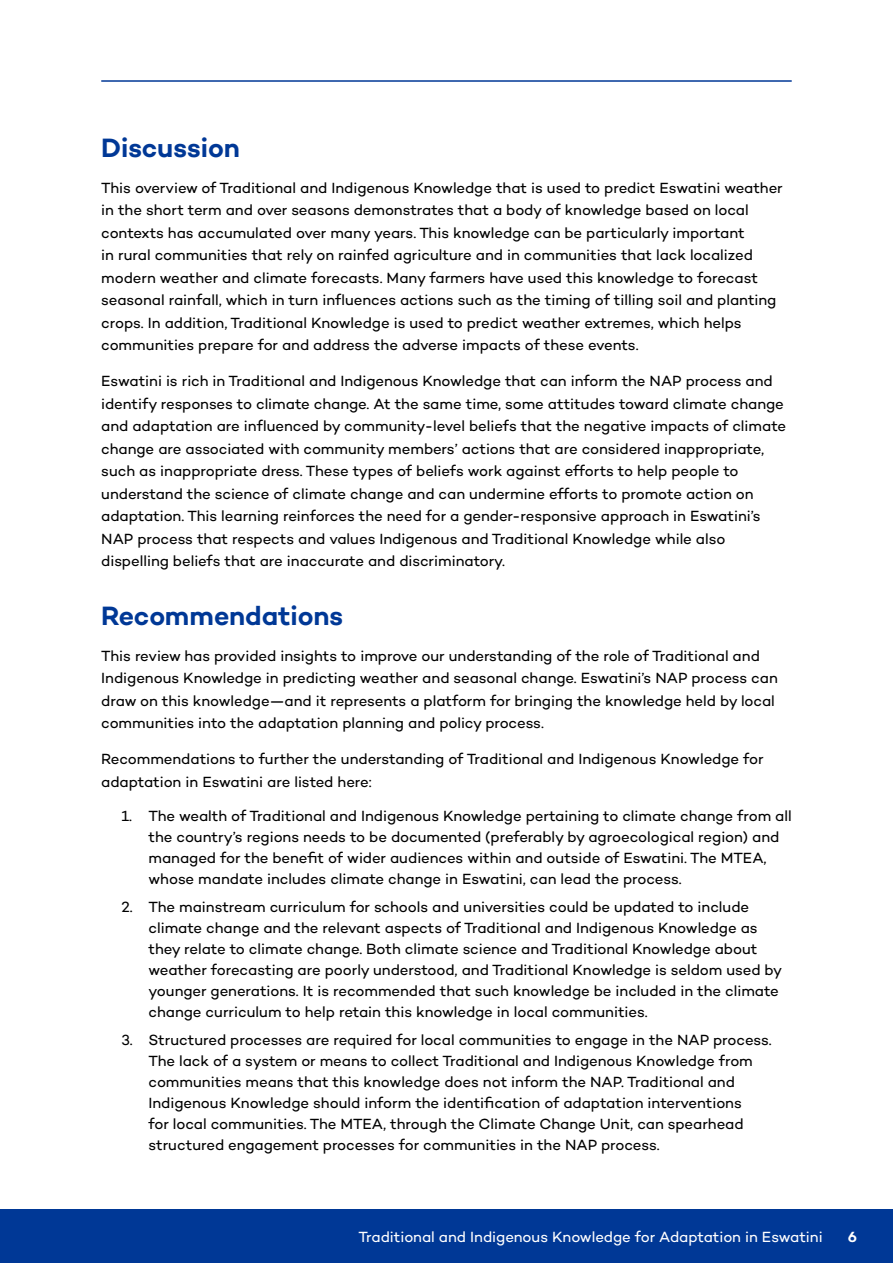
<style>
.page{position:relative;width:893px;height:1263px;background:#fff}
.page>*{position:absolute;margin:0;border:0;box-sizing:border-box;transform-origin:0 0}
.t1{font:600 27px "Campton";letter-spacing:-.005em;color:#003896}
.t2{font:15px/22.5px "Campton";letter-spacing:-.005em;color:#000}
.t3{font:15px "Campton";letter-spacing:-.005em;color:#fff}
.t4{font:600 15px "Campton";color:#fff}
</style>
<div class="page">
<hr style="left:101px;top:80px;width:691px;height:2px;background:#003896">
<div style="left:0;top:1209px;width:893px;height:54px;background:#003896"></div>
<h1 class="t1" style="left:101px;top:130px;width:140px">Discussion</h1>
<p class="t2" style="left:101px;top:176px;width:683px">This overview of Traditional and Indigenous Knowledge that is used to predict Eswatini weather in the short term and over seasons demonstrates that a body of knowledge based on local contexts has accumulated over many years. This knowledge can be particularly important<br>in rural communities that rely on rainfed agriculture and in communities that lack localized modern weather and climate forecasts. Many farmers have used this knowledge to forecast seasonal rainfall, which in turn influences actions such as the timing of tilling soil and planting crops. In addition, Traditional Knowledge is used to predict weather extremes, which helps communities prepare for and address the adverse impacts of these events.</p>
<p class="t2" style="left:101px;top:369px;width:686px">Eswatini is rich in Traditional and Indigenous Knowledge that can inform the NAP process and identify responses to climate change. At the same time, some attitudes toward climate change and adaptation are influenced by community-level beliefs that the negative impacts of climate change are associated with community members’ actions that are considered inappropriate, such as inappropriate dress. These types of beliefs work against efforts to help people to understand the science of climate change and can undermine efforts to promote action on adaptation. This learning reinforces the need for a gender-responsive approach in Eswatini’s NAP process that respects and values Indigenous and Traditional Knowledge while also dispelling beliefs that are inaccurate and discriminatory.</p>
<h1 class="t1" style="left:101px;top:598px;width:244px">Recommendations</h1>
<p class="t2" style="left:101px;top:644px;width:678px">This review has provided insights to improve our understanding of the role of Traditional and Indigenous Knowledge in predicting weather and seasonal change. Eswatini’s NAP process can draw on this knowledge—and it represents a platform for bringing the knowledge held by local communities into the adaptation planning and policy process.</p>
<p class="t2" style="left:101px;top:747px;width:664px">Recommendations to further the understanding of Traditional and Indigenous Knowledge for adaptation in Eswatini are listed here:</p>
<p class="t2" style="left:148px;top:805px;width:645px;line-height:21px;text-indent:-27px">1. The wealth of Traditional and Indigenous Knowledge pertaining to climate change from all the country’s regions needs to be documented (preferably by agroecological region) and managed for the benefit of wider audiences within and outside of Eswatini. The MTEA, whose mandate includes climate change in Eswatini, can lead the process.</p>
<p class="t2" style="left:148px;top:896px;width:635px;line-height:21px;text-indent:-27px">2. The mainstream curriculum for schools and universities could be updated to include climate change and the relevant aspects of Traditional and Indigenous Knowledge as they relate to climate change. Both climate science and Traditional Knowledge about weather forecasting are poorly understood, and Traditional Knowledge is seldom used by younger generations. It is recommended that such knowledge be included in the climate change curriculum to help retain this knowledge in local communities.</p>
<p class="t2" style="left:148px;top:1029px;width:625px;line-height:21px;text-indent:-27px">3. Structured processes are required for local communities to engage in the NAP process.<br>The lack of a system or means to collect Traditional and Indigenous Knowledge from communities means that this knowledge does not inform the NAP. Traditional and Indigenous Knowledge should inform the identification of adaptation interventions<br>for local communities. The MTEA, through the Climate Change Unit, can spearhead structured engagement processes for communities in the NAP process.</p>
<p class="t3" style="left:358px;top:1227px;width:466px">Traditional and Indigenous Knowledge for Adaptation in Eswatini</p>
<p class="t4" style="left:848px;top:1227px;width:11px">6</p>
</div>
